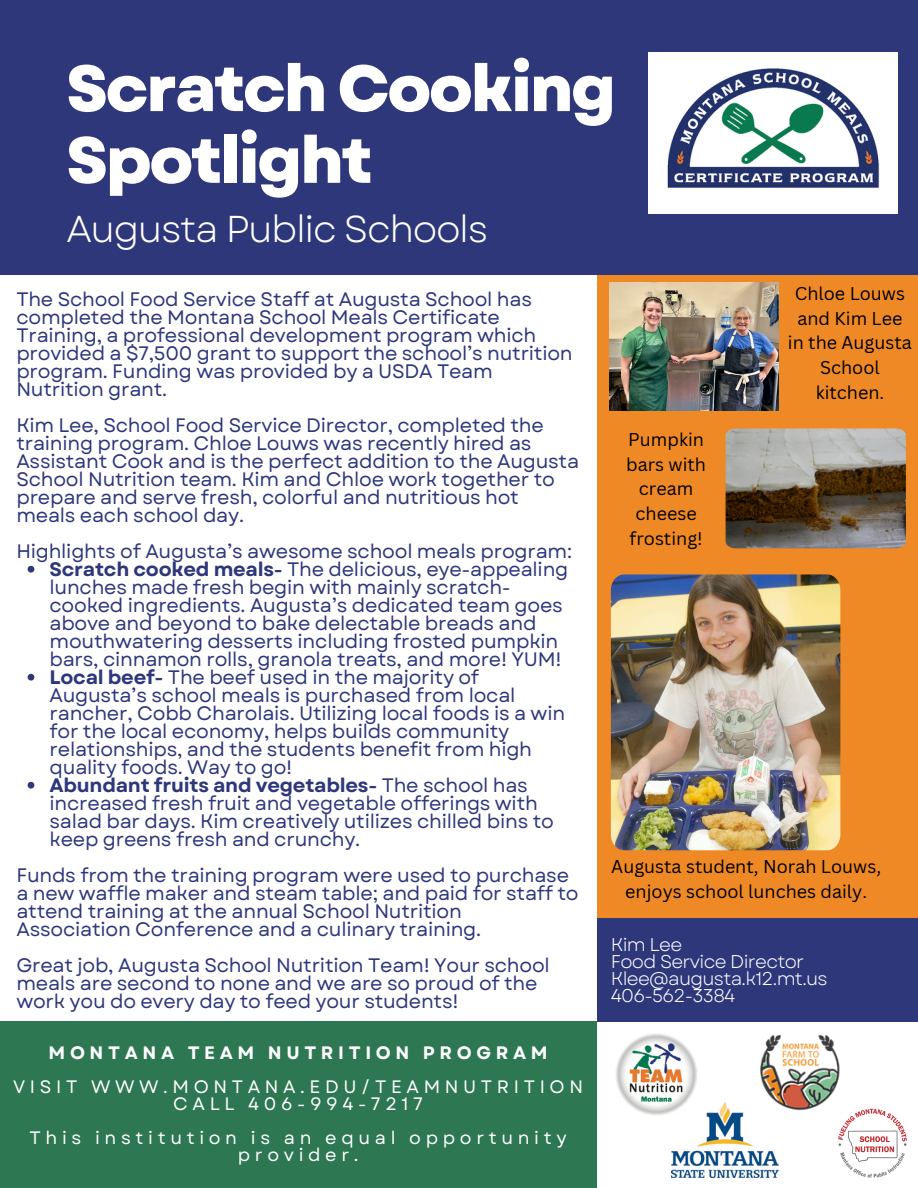
<style>
.page{position:relative;width:918px;height:1188px;background:#fff}
.page>*{position:absolute;margin:0;border:0;box-sizing:border-box;transform-origin:0 0}
.t1{font:800 65.1px/71.7px "Garet";letter-spacing:-.04em;color:#fff}
.t2{font:37.35px "Garet";letter-spacing:-.04em;color:#fff}
.t3{font:19.5px/18px "Garet";letter-spacing:-.01em;color:#2e377a}
.t4{font:18.45px/17.2px "Garet";letter-spacing:-.04em;color:#fff}
.t5{font:18px/24.8px "Canva Sans";color:#000;text-align:center}
.t6{font:18px/16.8px "Garet";letter-spacing:.26em;color:#fff;text-align:center}
.t7{font:700 18px "Garet";letter-spacing:.26em;color:#fff}
.s1{font-weight:700}
</style>
<div class="page">
<div style="left:597px;top:918px;width:321px;height:104px;background:#2e377a"></div>
<div style="left:597px;top:275px;width:321px;height:643px;background:#ef8926"></div>
<div style="left:0;top:0;width:918px;height:275px;background:#2e377a"></div>
<img style="left:649px;top:52px;width:249px;height:161px">
<svg style="left:28px;top:566px;width:6px;height:7px"></svg>
<svg style="left:28px;top:674px;width:6px;height:7px"></svg>
<svg style="left:28px;top:782px;width:6px;height:7px"></svg>
<img style="left:609px;top:283px;width:170px;height:128px">
<img style="left:726px;top:428px;width:180px;height:120px">
<img style="left:611px;top:574px;width:229px;height:276px">
<img style="left:672px;top:1102px;width:107px;height:74px">
<img style="left:838px;top:1108px;width:69px;height:68px">
<img style="left:616px;top:1034px;width:82px;height:81px">
<img style="left:752px;top:1036px;width:93px;height:79px">
<div style="left:0;top:1022px;width:597px;height:166px;background:#2d7752"></div>
<img style="left:671px;top:1176px;width:211px;height:2px">
<h1 class="t1" style="left:66px;top:53px;width:551px">Scratch Cooking<br>Spotlight</h1>
<h2 class="t2" style="left:66px;top:202px;width:423px">Augusta Public Schools</h2>
<p class="t3" style="left:16px;top:290px;width:558px">The School Food Service Staff at Augusta School has completed the Montana School Meals Certificate Training, a professional development program which provided a $7,500 grant to support the school’s nutrition program. Funding was provided by a USDA Team Nutrition grant.</p>
<p class="t3" style="left:16px;top:416px;width:564px">Kim Lee, School Food Service Director, completed the training program. Chloe Louws was recently hired as Assistant Cook and is the perfect addition to the Augusta School Nutrition team. Kim and Chloe work together to prepare and serve fresh, colorful and nutritious hot meals each school day.</p>
<p class="t3" style="left:50px;top:542px;width:524px;text-indent:-33px">Highlights of Augusta’s awesome school meals program:<br><span class="s1">Scratch cooked meals-</span> The delicious, eye-appealing lunches made fresh begin with mainly scratch&shy;cooked ingredients. Augusta’s dedicated team goes above and beyond to bake delectable breads and mouthwatering desserts including frosted pumpkin bars, cinnamon rolls, granola treats, and more! YUM!<br><span class="s1">Local beef-</span> The beef used in the majority of Augusta’s school meals is purchased from local rancher, Cobb Charolais. Utilizing local foods is a win for the local economy, helps builds community relationships, and the students benefit from high quality foods. Way to go!<br><span class="s1">Abundant fruits and vegetables-</span> The school has increased fresh fruit and vegetable offerings with salad bar days. Kim creatively utilizes chilled bins to keep greens fresh and crunchy.</p>
<p class="t3" style="left:16px;top:866px;width:564px">Funds from the training program were used to purchase a new waffle maker and steam table; and paid for staff to attend training at the annual School Nutrition Association Conference and a culinary training.</p>
<p class="t3" style="left:16px;top:956px;width:535px">Great job, Augusta School Nutrition Team! Your school meals are second to none and we are so proud of the work you do every day to feed your students!</p>
<p class="t7" style="left:49px;top:1040px;width:501px">MONTANA TEAM NUTRITION PROGRAM</p>
<p class="t6" style="left:13px;top:1078px;width:571px">VISIT WWW.MONTANA.EDU/TEAMNUTRITION<br>CALL 406-994-7217</p>
<p class="t6" style="left:30px;top:1129px;width:539px">This institution is an equal opportunity provider.</p>
<p class="t5" style="left:626px;top:426px;width:81px">Pumpkin bars with cream cheese frosting!</p>
<p class="t5" style="left:788px;top:281px;width:126px">Chloe Louws and Kim Lee in the Augusta<br>School kitchen.</p>
<p class="t5" style="left:611px;top:854px;width:271px">Augusta student, Norah Louws, enjoys school lunches daily.</p>
<p class="t4" style="left:611px;top:936px;width:218px">Kim Lee<br>Food Service Director<br>Klee@augusta.k12.mt.us<br>406-562-3384</p>
</div>
